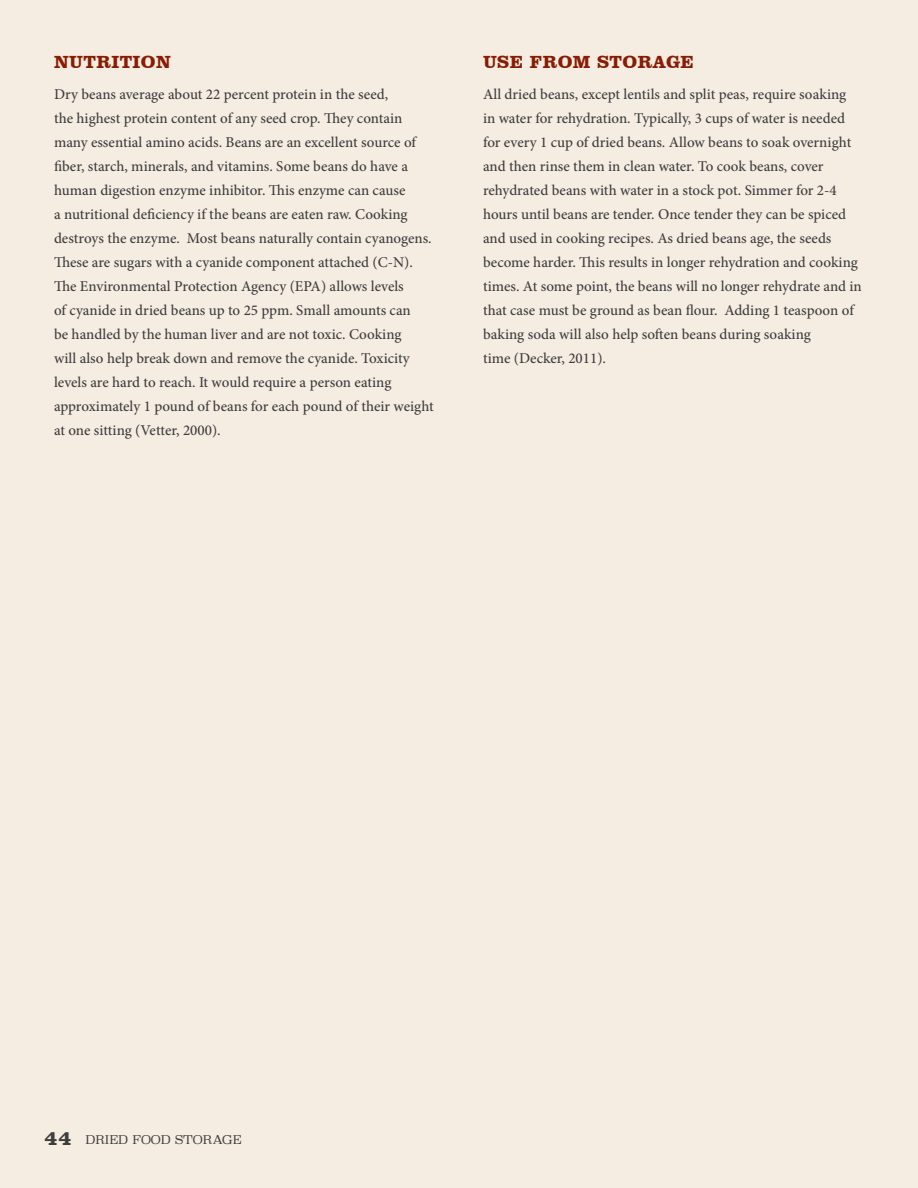
<style>
.page{position:relative;width:918px;height:1188px;background:#f5ede2}
.page>*{position:absolute;margin:0;border:0;box-sizing:border-box;transform-origin:0 0}
.t1{font:700 18px "Clarendon BT";letter-spacing:.025em;color:#891c02}
.t2{font:500 15px/24px "Minion Pro";color:#3e3e3f}
.t3{font:12px "Superclarendon Lt";color:#3e3e3f}
.s1{font-family:"Clarendon BT";font-weight:700;font-size:21px}
</style>
<div class="page">
<p class="t1" style="left:54px;top:50px;width:118px">NUTRITION</p>
<p class="t2" style="left:54px;top:82px;width:381px">Dry beans average about 22 percent protein in the seed,<br>the highest protein content of any seed crop. They contain many essential amino acids. Beans are an excellent source of fiber, starch, minerals, and vitamins. Some beans do have a human digestion enzyme inhibitor. This enzyme can cause<br>a nutritional deficiency if the beans are eaten raw. Cooking destroys the enzyme. Most beans naturally contain cyanogens.<br>These are sugars with a cyanide component attached (C-N).<br>The Environmental Protection Agency (EPA) allows levels<br>of cyanide in dried beans up to 25 ppm. Small amounts can<br>be handled by the human liver and are not toxic. Cooking<br>will also help break down and remove the cyanide. Toxicity levels are hard to reach. It would require a person eating approximately 1 pound of beans for each pound of their weight at one sitting (Vetter, 2000).</p>
<p class="t1" style="left:483px;top:50px;width:213px">USE FROM STORAGE</p>
<p class="t2" style="left:483px;top:82px;width:380px">All dried beans, except lentils and split peas, require soaking in water for rehydration. Typically, 3 cups of water is needed for every 1 cup of dried beans. Allow beans to soak overnight and then rinse them in clean water. To cook beans, cover rehydrated beans with water in a stock pot. Simmer for 2-4 hours until beans are tender. Once tender they can be spiced and used in cooking recipes. As dried beans age, the seeds become harder. This results in longer rehydration and cooking times. At some point, the beans will no longer rehydrate and in that case must be ground as bean flour. Adding 1 teaspoon of baking soda will also help soften beans during soaking<br>time (Decker, 2011).</p>
<p class="t3" style="left:44px;top:1132px;width:199px"><span class="s1">44</span> DRIED FOOD STORAGE</p>
</div>
